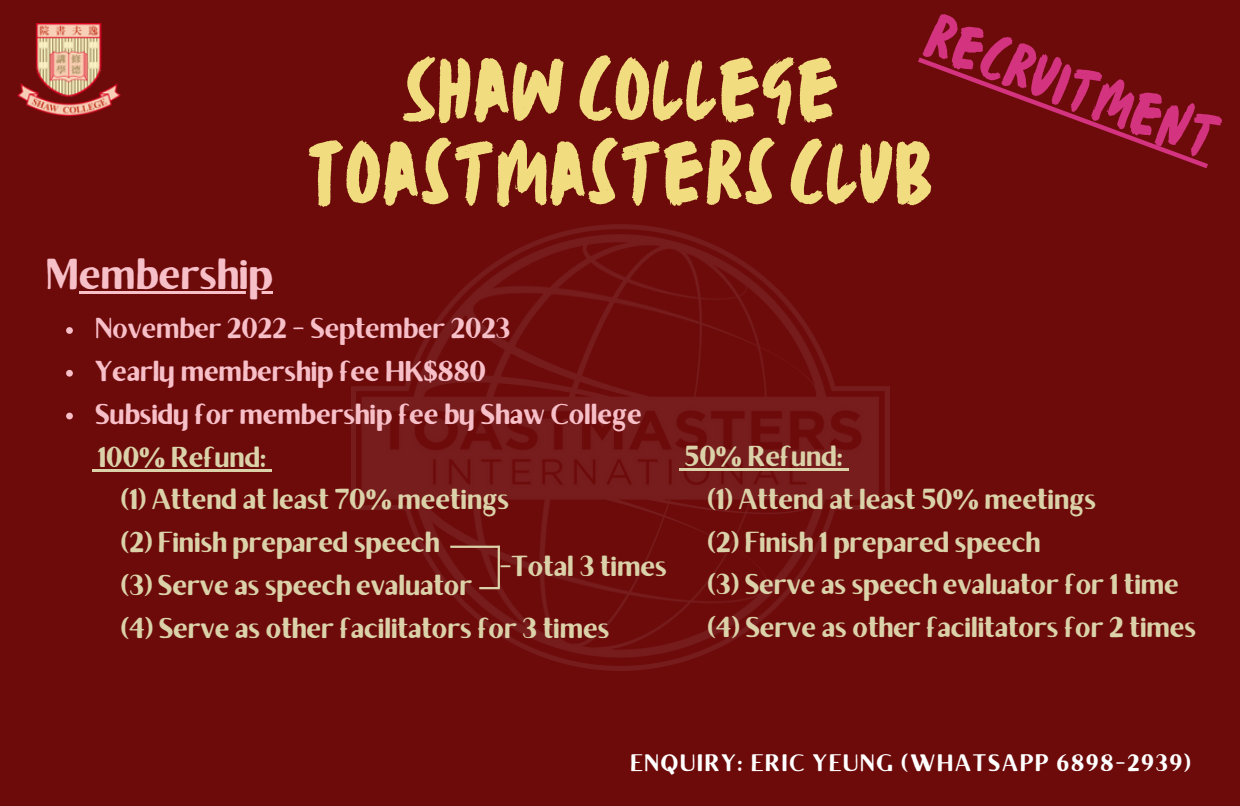
<style>
.page{position:relative;width:1240px;height:806px;background:#fff}
.page>*{position:absolute;margin:0;border:0;box-sizing:border-box;transform-origin:0 0}
.t1{font:84px/83.4px "TC October Regular";color:#f1dd80;text-align:center}
.t2{font:60px "TC October Regular";color:#d3337f}
.t3{font:700 43.5px "Brixton Sans TC";color:#f7bfc8}
.t4{font:700 29.1px/42.6px "Brixton Sans TC";color:#dbd2a9}
.t5{font:700 29.1px/42.6px "Brixton Sans TC";color:#f7bfc8}
.t6{font:29.1px "Brixton Sans TC";color:#f7bfc8}
.t7{font:700 24px "Brixton Sans TC";letter-spacing:.08em;color:#fff}
</style>
<div class="page">
<div style="left:0;top:0;width:1240px;height:805px;background:#6d0b0b"></div>
<img style="left:351px;top:224px;width:538px;height:446px">
<img style="left:17px;top:24px;width:104px;height:92px">
<svg style="left:66px;top:327px;width:7px;height:7px"></svg>
<svg style="left:66px;top:370px;width:7px;height:6px"></svg>
<svg style="left:66px;top:412px;width:7px;height:7px"></svg>
<hr style="left:79px;top:291px;width:194px;height:2px;background:#f7bfc8">
<svg style="left:92px;top:469px;width:6px;height:2px"></svg>
<hr style="left:98px;top:469px;width:168px;height:2px;background:#dbd2a9">
<svg style="left:266px;top:469px;width:6px;height:2px"></svg>
<svg style="left:918px;top:57px;width:290px;height:111px"></svg>
<svg style="left:679px;top:468px;width:6px;height:2px"></svg>
<hr style="left:685px;top:468px;width:158px;height:2px;background:#dbd2a9">
<hr style="left:450px;top:545px;width:50px;height:3px;background:#dbd2a9">
<hr style="left:479px;top:587px;width:20px;height:2px;background:#dbd2a9">
<hr style="left:498px;top:545px;width:2px;height:43px;background:#dbd2a9">
<h3 class="t3" style="left:46px;top:258px;width:228px">Membership</h3>
<h2 class="t2" style="left:943px;top:-8px;width:309px;rotate:20deg">RECRUITMENT</h2>
<h1 class="t1" style="left:307px;top:49px;width:628px">SHAWCOLLEGE<br>TOASTMASTERS CLUB</h1>
<p class="t6" style="left:95px;top:318px;width:417px">November 2022 - September 2023</p>
<p class="t5" style="left:95px;top:353px;width:548px">Yearly membership fee HK$880<br>Subsidy for membership fee by Shaw College</p>
<p class="t4" style="left:121px;top:438px;width:489px;text-indent:-23px">100% Refund:<br>(1) Attend at least 70% meetings<br>(2) Finish prepared speech<br>(3) Serve as speech evaluator<br>(4) Serve as other facilitators for 3 times</p>
<p class="t4" style="left:499px;top:547px;width:169px">-Total 3 times</p>
<p class="t4" style="left:708px;top:438px;width:490px;text-indent:-23px">50% Refund:<br>(1) Attend at least 50% meetings<br>(2) Finish 1 prepared speech<br>(3) Serve as speech evaluator for 1 time (4) Serve as other facilitators for 2 times</p>
<p class="t7" style="left:630px;top:754px;width:562px">ENQUIRY: ERIC YEUNG (WHATSAPP 6898-2939)</p>
</div>
